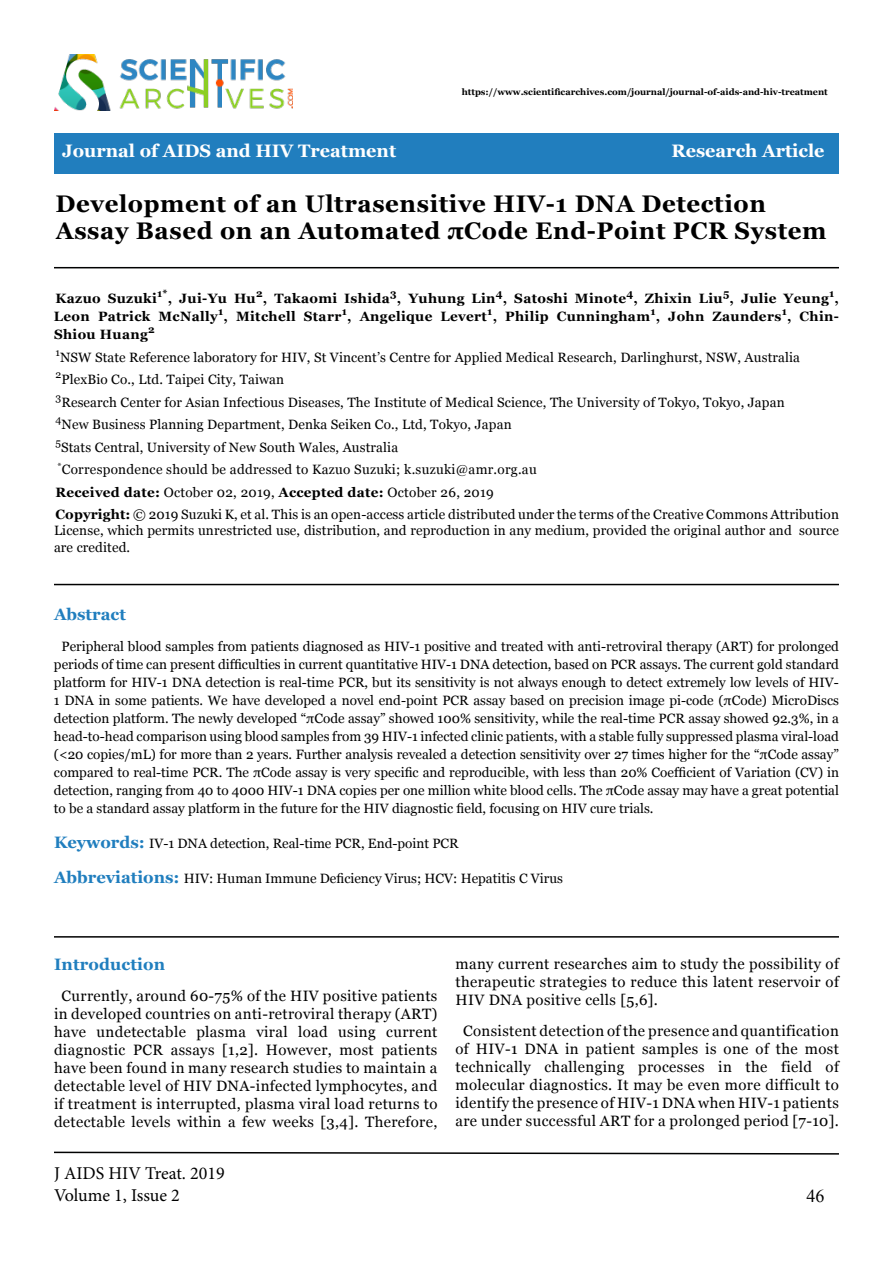
<style>
.page{position:relative;width:893px;height:1263px;background:#fff}
.page>*{position:absolute;margin:0;border:0;box-sizing:border-box;transform-origin:0 0}
.t1{font:700 24px/27px "Georgia";letter-spacing:.025em;color:#000}
.t2{font:700 18px "Georgia";color:#fff}
.t3{font:18px/21.6px "Minion Pro";color:#000}
.t4{font:18px "Times New Roman";color:#000}
.t5{font:700 16.5px "Georgia";letter-spacing:.01em;color:#207ebe}
.t6{font:15px/18px "Georgia";letter-spacing:.025em;color:#000;text-align:center}
.t7{font:13.5px/18px "Georgia";color:#010000;text-align:justify}
.t8{font:13.5px/22.5px "Georgia";letter-spacing:.01em;color:#000}
.t9{font:700 13.5px/18px "Georgia";letter-spacing:.025em;color:#000101;text-align:justify}
.t10{font:700 9px "Georgia";color:#000}
.s1{color:#000101}
.s2{font-weight:700;color:#000101}
.s3{font-weight:700}
.s4{font-weight:700;font-size:16.5px;color:#207ebe}
</style>
<div class="page">
<div style="left:54px;top:134px;width:785px;height:40px;background:#217ebe"></div>
<img style="left:54px;top:54px;width:238px;height:56px">
<hr style="left:54px;top:584px;width:785px;height:1px;background:#000">
<svg style="left:54px;top:1151px;width:785px;height:4px"></svg>
<hr style="left:54px;top:267px;width:785px;height:1px;background:#000101">
<hr style="left:54px;top:936px;width:785px;height:2px;background:#000">
<p class="t10" style="left:462px;top:87px;width:368px">https://www.scientificarchives.com/journal/journal-of-aids-and-hiv-treatment</p>
<h2 class="t2" style="left:62px;top:139px;width:336px">Journal of AIDS and HIV Treatment</h2>
<h2 class="t2" style="left:671px;top:139px;width:155px">Research Article</h2>
<h1 class="t1" style="left:56px;top:191px;width:772px">Development of an Ultrasensitive HIV-1 DNA Detection<br>Assay Based on an Automated πCode End-Point PCR System</h1>
<p class="t9" style="left:54px;top:289px;width:786px">Kazuo Suzuki<sup>1*</sup>, Jui-Yu Hu<sup>2</sup>, Takaomi Ishida<sup>3</sup>, Yuhung Lin<sup>4</sup>, Satoshi Minote<sup>4</sup>, Zhixin Liu<sup>5</sup>, Julie Yeung<sup>1</sup>, Leon Patrick McNally<sup>1</sup>, Mitchell Starr<sup>1</sup>, Angelique Levert<sup>1</sup>, Philip Cunningham<sup>1</sup>, John Zaunders<sup>1</sup>, Chin-Shiou Huang<sup>2</sup></p>
<p class="t8" style="left:55px;top:346px;width:785px"><sup>1</sup>NSW State Reference laboratory for HIV, St Vincent’s Centre for Applied Medical Research, Darlinghurst, NSW, Australia <sup>2</sup>PlexBio Co., Ltd. Taipei City, Taiwan<br><sup>3</sup>Research Center for Asian Infectious Diseases, The Institute of Medical Science, The University of Tokyo, Tokyo, Japan<br><sup>4</sup>New Business Planning Department, Denka Seiken Co., Ltd, Tokyo, Japan<br><sup>5</sup>Stats Central, University of New South Wales, Australia<br><sup>*</sup><span class="s1">Correspondence should be addressed to Kazuo Suzuki; k.suzuki@amr.org.au<br></span><span class="s2">Received date:</span> October 02, 2019<span class="s1">,</span> <span class="s2">Accepted date:</span> October 26, 2019<br><span class="s3">Copyright:</span> © 2019 Suzuki K, et al. This is an open-access article distributed under the terms of the Creative Commons Attribution</p>
<p class="t8" style="left:54px;top:523px;width:786px;line-height:16.2px">License, which permits unrestricted use, distribution, and reproduction in any medium, provided the original author and source are credited.</p>
<p class="t5" style="left:54px;top:604px;width:73px">Abstract</p>
<p class="t7" style="left:54px;top:638px;width:786px;text-indent:8px">Peripheral blood samples from patients diagnosed as HIV-1 positive and treated with anti-retroviral therapy (ART) for prolonged periods of time can present difficulties in current quantitative HIV-1 DNA detection, based on PCR assays. The current gold standard platform for HIV-1 DNA detection is real-time PCR, but its sensitivity is not always enough to detect extremely low levels of HIV-1 DNA in some patients. We have developed a novel end-point PCR assay based on precision image pi-code (πCode) MicroDiscs detection platform. The newly developed “πCode assay” showed 100% sensitivity, while the real-time PCR assay showed 92.3%, in a head-to-head comparison using blood samples from 39 HIV-1 infected clinic patients, with a stable fully suppressed plasma viral-load (&lt;20 copies/mL) for more than 2 years. Further analysis revealed a detection sensitivity over 27 times higher for the “πCode assay” compared to real-time PCR. The πCode assay is very specific and reproducible, with less than 20% Coefficient of Variation (CV) in detection, ranging from 40 to 4000 HIV-1 DNA copies per one million white blood cells. The πCode assay may have a great potential to be a standard assay platform in the future for the HIV diagnostic field, focusing on HIV cure trials.</p>
<p class="t7" style="left:54px;top:835px;width:406px"><span class="s4">Keywords:</span> IV-1 DNA detection, Real-time PCR, End-point PCR</p>
<p class="t7" style="left:54px;top:870px;width:511px"><span class="s4">Abbreviations:</span> HIV: Human Immune Deficiency Virus; HCV: Hepatitis C Virus</p>
<p class="t5" style="left:54px;top:953px;width:113px">Introduction</p>
<p class="t6" style="left:54px;top:987px;width:385px">Currently, around 60-75% of the HIV positive patients in developed countries on anti-retroviral therapy (ART) have undetectable plasma viral load using current diagnostic PCR assays [1,2]. However, most patients have been found in many research studies to maintain a detectable level of HIV DNA-infected lymphocytes, and if treatment is interrupted, plasma viral load returns to detectable levels within a few weeks [3,4]. Therefore,</p>
<h2 class="t3" style="left:54px;top:1163px;width:172px">J AIDS HIV Treat. 2019<br>Volume 1, Issue 2</h2>
<p class="t6" style="left:455px;top:955px;width:385px;text-align:justify">many current researches aim to study the possibility of therapeutic strategies to reduce this latent reservoir of HIV DNA positive cells [5,6].</p>
<p class="t6" style="left:455px;top:1022px;width:385px">Consistent detection of the presence and quantification of HIV-1 DNA in patient samples is one of the most technically challenging processes in the field of molecular diagnostics. It may be even more difficult to identify the presence of HIV-1 DNA when HIV-1 patients are under successful ART for a prolonged period [7-10].</p>
<h2 class="t4" style="left:806px;top:1183px;width:19px">46</h2>
</div>
